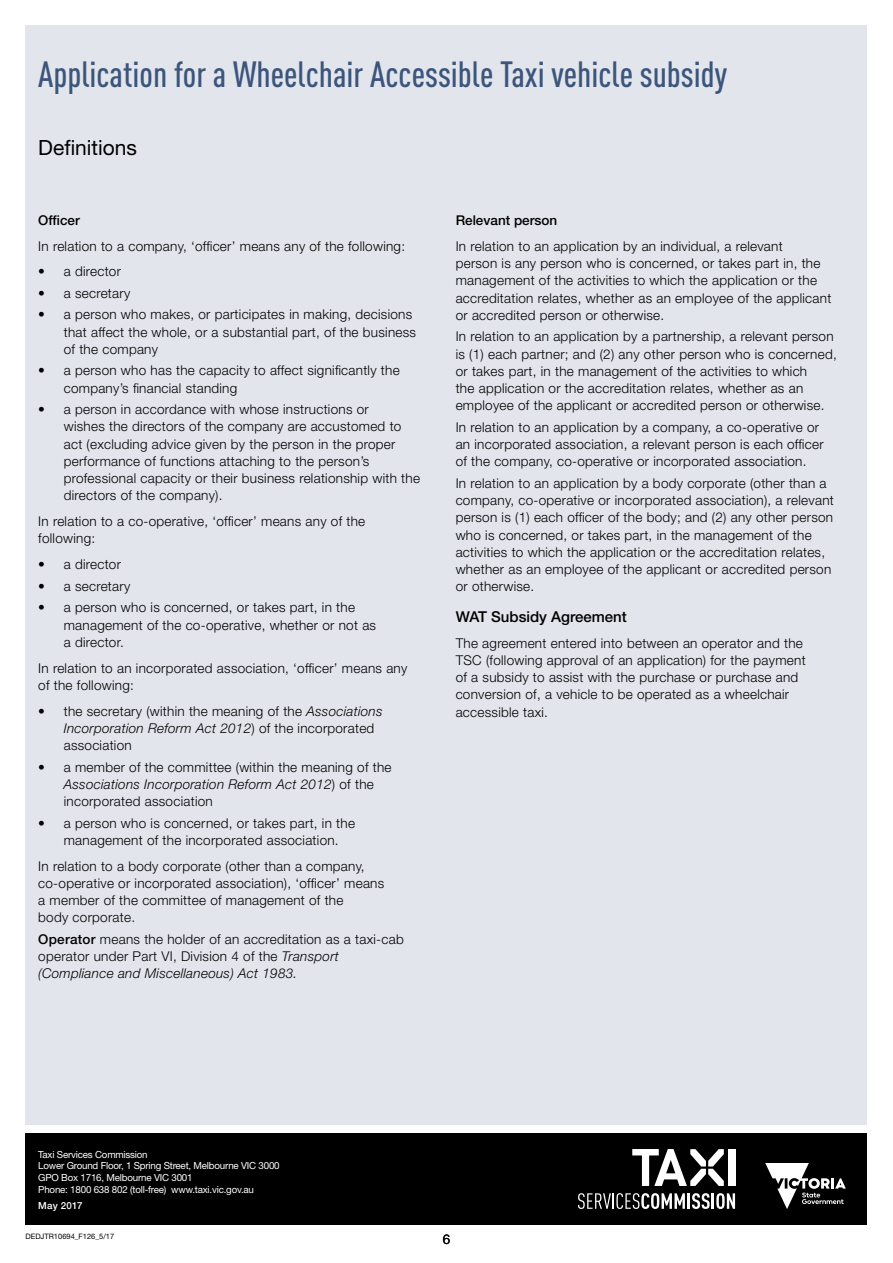
<style>
.page{position:relative;width:893px;height:1263px;background:#fff}
.page>*{position:absolute;margin:0;border:0;box-sizing:border-box;transform-origin:0 0}
.t1{font:500 36px "DIN Cond";color:#3c557c}
.t2{font:21px "Helvetica Neue LT Std";color:#000}
.t3{font:500 15px "Helvetica Neue LT Std";color:#000}
.t4{font:300 13.5px/17.2px "Helvetica Neue LT Std";letter-spacing:.02em;color:#000}
.t5{font:500 13.5px "Helvetica Neue LT Std";color:#000}
.t6{font:13.5px "Helvetica Neue LT Std";color:#000}
.t7{font:9.75px/11.7px "Helvetica Neue LT Std";letter-spacing:-.02em;color:#fff}
.t8{font:500 9.75px "Helvetica Neue LT Std";letter-spacing:.02em;color:#fff}
.t9{font:7.5px "Helvetica Neue LT Std";color:#000}
.s1{font-style:italic}
.s2{font-weight:500}
</style>
<div class="page">
<div style="left:26px;top:26px;width:841px;height:1099px;background:#e2e5eb"></div>
<div style="left:26px;top:1133px;width:841px;height:92px;background:#000"></div>
<svg style="left:632px;top:1149px;width:92px;height:37px"></svg>
<div style="left:728px;top:1149px;width:7px;height:37px;background:#fff"></div>
<svg style="left:578px;top:1193px;width:107px;height:16px"></svg>
<hr style="left:687px;top:1193px;width:3px;height:16px;background:#fff">
<svg style="left:692px;top:1193px;width:43px;height:16px"></svg>
<svg style="left:765px;top:1163px;width:81px;height:46px"></svg>
<h1 class="t1" style="left:38px;top:53px;width:690px">Application for a Wheelchair Accessible Taxi vehicle subsidy</h1>
<h2 class="t2" style="left:38px;top:135px;width:100px">Definitions</h2>
<p class="t5" style="left:38px;top:212px;width:43px">Officer</p>
<p class="t4" style="left:38px;top:237px;width:368px">In relation to a company, ‘officer’ means any of the following:</p>
<p class="t4" style="left:38px;top:263px;width:84px">• a director</p>
<p class="t4" style="left:38px;top:284px;width:94px">• a secretary</p>
<p class="t4" style="left:64px;top:306px;width:354px;text-indent:-26px">• a person who makes, or participates in making, decisions that affect the whole, or a substantial part, of the business of the company</p>
<p class="t4" style="left:64px;top:362px;width:337px;text-indent:-26px">• a person who has the capacity to affect significantly the company’s financial standing</p>
<p class="t4" style="left:64px;top:400px;width:358px;text-indent:-26px">• a person in accordance with whose instructions or<br>wishes the directors of the company are accustomed to act (excluding advice given by the person in the proper performance of functions attaching to the person’s professional capacity or their business relationship with the directors of the company).</p>
<p class="t4" style="left:38px;top:512px;width:328px">In relation to a co-operative, ‘officer’ means any of the following:</p>
<p class="t4" style="left:38px;top:555px;width:84px">• a director</p>
<p class="t4" style="left:38px;top:577px;width:94px">• a secretary</p>
<p class="t4" style="left:64px;top:598px;width:314px;text-indent:-26px">• a person who is concerned, or takes part, in the management of the co-operative, whether or not as a director.</p>
<p class="t4" style="left:38px;top:659px;width:371px">In relation to an incorporated association, ‘officer’ means any of the following:</p>
<p class="t4" style="left:64px;top:702px;width:320px;text-indent:-26px">• the secretary (within the meaning of the <span class="s1">Associations<br>Incorporation Reform Act 2012</span>) of the incorporated association</p>
<p class="t4" style="left:64px;top:758px;width:329px;text-indent:-26px">• a member of the committee (within the meaning of the<br><span class="s1">Associations Incorporation Reform Act 2012</span>) of the incorporated association</p>
<p class="t4" style="left:64px;top:814px;width:293px;text-indent:-26px">• a person who is concerned, or takes part, in the management of the incorporated association.</p>
<p class="t4" style="left:38px;top:857px;width:347px">In relation to a body corporate (other than a company, co-operative or incorporated association), ‘officer’ means a member of the committee of management of the<br>body corporate.</p>
<p class="t4" style="left:38px;top:930px;width:367px"><span class="s2">Operator</span> means the holder of an accreditation as a taxi-cab operator under Part VI, Division 4 of the <span class="s1">Transport (Compliance and Miscellaneous) Act 1983.</span></p>
<p class="t5" style="left:456px;top:212px;width:103px">Relevant person</p>
<p class="t4" style="left:456px;top:237px;width:377px">In relation to an application by an individual, a relevant<br>person is any person who is concerned, or takes part in, the management of the activities to which the application or the accreditation relates, whether as an employee of the applicant or accredited person or otherwise.</p>
<p class="t4" style="left:456px;top:328px;width:383px">In relation to an application by a partnership, a relevant person is (1) each partner; and (2) any other person who is concerned, or takes part, in the management of the activities to which<br>the application or the accreditation relates, whether as an employee of the applicant or accredited person or otherwise.</p>
<p class="t4" style="left:456px;top:418px;width:369px">In relation to an application by a company, a co-operative or an incorporated association, a relevant person is each officer of the company, co-operative or incorporated association.</p>
<p class="t4" style="left:456px;top:474px;width:380px">In relation to an application by a body corporate (other than a company, co-operative or incorporated association), a relevant person is (1) each officer of the body; and (2) any other person who is concerned, or takes part, in the management of the activities to which the application or the accreditation relates, whether as an employee of the applicant or accredited person or otherwise.</p>
<p class="t3" style="left:456px;top:608px;width:173px">WAT Subsidy Agreement</p>
<p class="t4" style="left:456px;top:634px;width:352px">The agreement entered into between an operator and the TSC (following approval of an application) for the payment of a subsidy to assist with the purchase or purchase and conversion of, a vehicle to be operated as a wheelchair accessible taxi.</p>
<p class="t7" style="left:38px;top:1148px;width:243px">Taxi Services Commission<br>Lower Ground Floor, 1 Spring Street, Melbourne VIC 3000<br>GPO Box 1716, Melbourne VIC 3001<br>Phone: 1800 638 802 (toll-free) www.taxi.vic.gov.au</p>
<p class="t8" style="left:38px;top:1199px;width:46px">May 2017</p>
<p class="t9" style="left:26px;top:1231px;width:90px">DEDJTR10694_F126_5/17</p>
<p class="t6" style="left:443px;top:1231px;width:9px">6</p>
</div>
